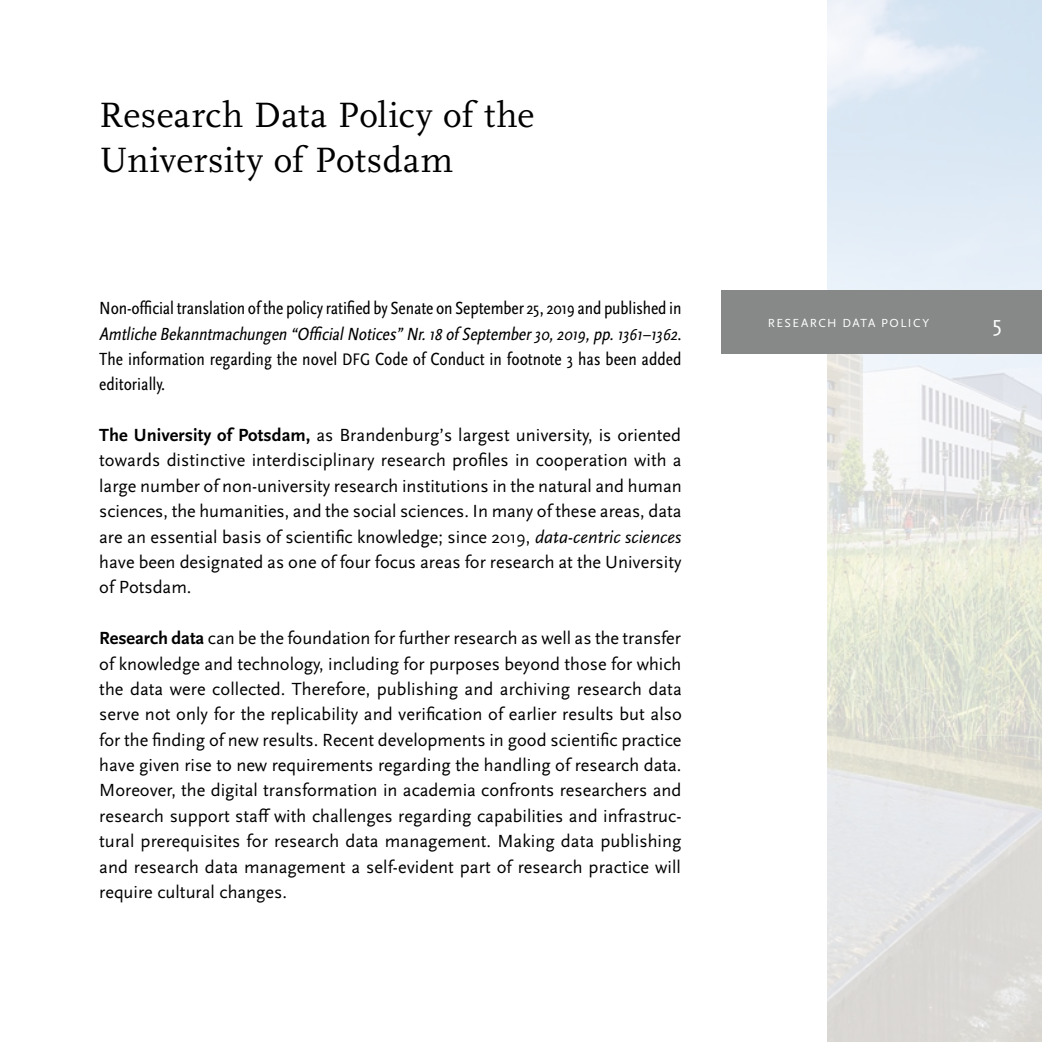
<style>
.page{position:relative;width:1042px;height:1042px;background:#fff}
.page>*{position:absolute;margin:0;border:0;box-sizing:border-box;transform-origin:0 0}
.t1{font:36.75px/45.5px "Scala";letter-spacing:.01em;color:#000}
.t2{font:22.75px "Scala Sans";color:#fff}
.text{font:18.38px/25.4px "Scala Sans Pro";color:#000;text-align:justify}
.text-2{font:condensed 18.38px/25.4px "Scala Sans Pro";color:#000}
.t3{font:12.25px "Scala Sans Pro";letter-spacing:.12em;color:#fff}
.s1{font-size:17.5px}
.s2{font-style:italic}
.s3{font-style:italic;font-size:17.5px}
.s4{font-weight:700}
</style>
<div class="page">
<img style="left:827px;top:0;width:215px;height:1042px">
<div style="left:721px;top:290px;width:321px;height:63px;background:#878988"></div>
<p class="t1" style="left:99px;top:93px;width:437px">Research Data Policy of the<br>University of Potsdam</p>
<p class="text-2" style="left:99px;top:295px;width:584px">Non-official translation of the policy ratified by Senate on September <span class="s1">25</span>, <span class="s1">2019</span> and published in<br><span class="s2">Amtliche Bekanntmachungen “OfficialNotices”Nr.</span><span class="s3">18</span> <span class="s2">of September</span><span class="s3">30</span><span class="s2">,</span><span class="s3">2019</span><span class="s2">,pp.</span><span class="s3">1361</span><span class="s2">–</span><span class="s3">1362</span>.</p>
<p class="text-2" style="left:99px;top:346px;width:584px">The information regarding the novel <span class="s1">DFG</span> Code of Conduct in footnote <span class="s1">3</span> has been added editorially.</p>
<p class="text" style="left:99px;top:422px;width:584px"><span class="s4">The University of Potsdam,</span> as Brandenburg’s largest university, is oriented towards distinctive interdisciplinary research profiles in cooperation with a large number of non-university research institutions in the natural and human sciences, the humanities, and the social sciences. In many of these areas, data are an essential basis of scientific knowledge; since <span class="s1">2019</span>, <span class="s2">data-centric sciences </span>have been designated as one of four focus areas for research at the University of Potsdam.</p>
<p class="text" style="left:99px;top:625px;width:584px"><span class="s4">Research data</span> can be the foundation for further research as well as the transfer of knowledge and technology, including for purposes beyond those for which the data were collected. Therefore, publishing and archiving research data serve not only for the replicability and verification of earlier results but also for the finding of new results. Recent developments in good scientific practice have given rise to new requirements regarding the handling of research data.<br>Moreover, the digital transformation in academia confronts researchers and research support staff with challenges regarding capabilities and infrastruc&shy;tural prerequisites for research data management. Making data publishing and research data management a self-evident part of research practice will require cultural changes.</p>
<p class="t3" style="left:768px;top:316px;width:163px">RESEARCH DATA POLICY</p>
<p class="t2" style="left:992px;top:312px;width:11px">5</p>
</div>
